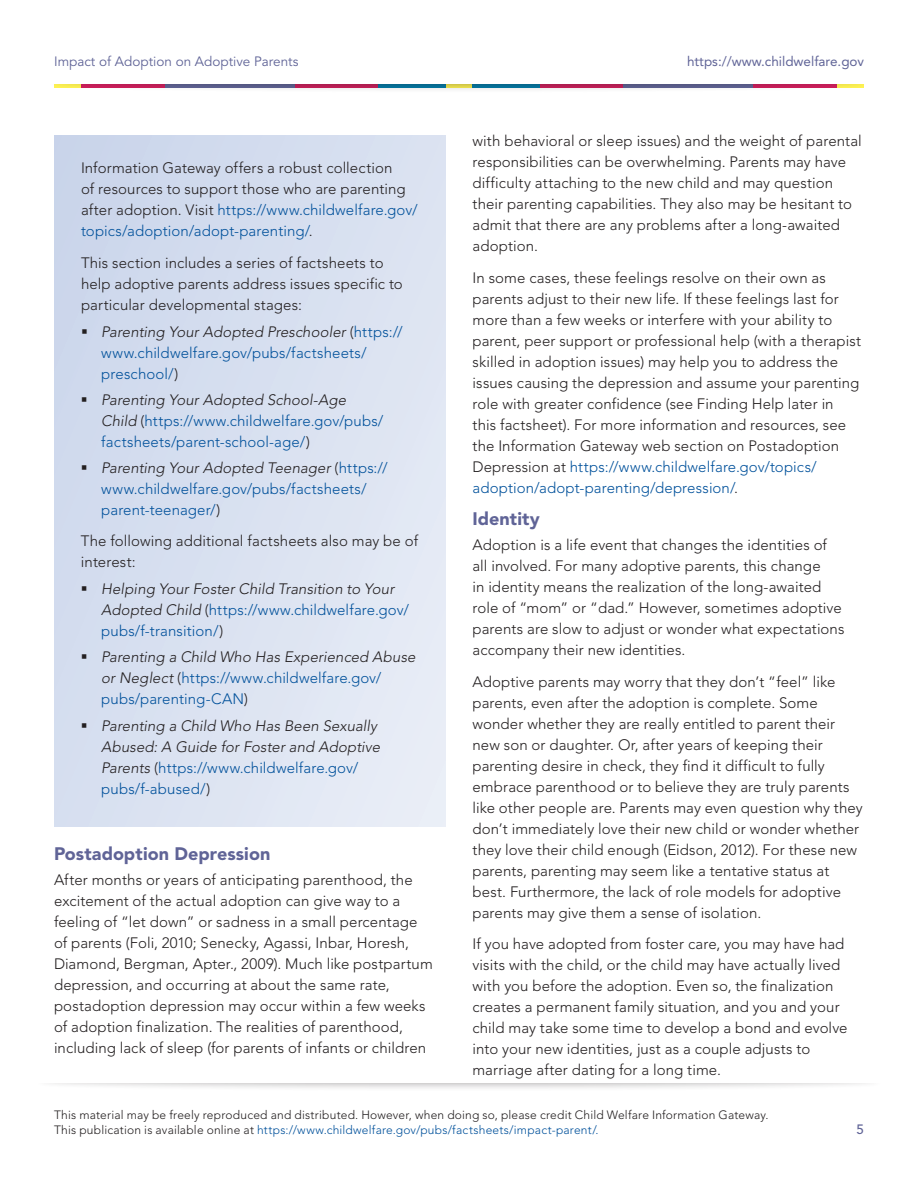
<style>
.page{position:relative;width:918px;height:1188px;background:#fff}
.page>*{position:absolute;margin:0;border:0;box-sizing:border-box;transform-origin:0 0}
.t1{font:900 18px "Avenir";color:#606497}
.t2{font:300 15px/21px "Avenir";letter-spacing:.005em;color:#231f20}
.t3{font:300 15px/21px "Avenir";letter-spacing:.01em;color:#01519b}
.t4{font:italic 300 15px/21px "Avenir";letter-spacing:.005em;color:#231f20}
.t5{font:13.5px "Avenir";color:#606497}
.t6{font:13.5px "Avenir";color:#606497}
.t7{font:500 13.5px "Avenir";color:#606497}
.t8{font:300 12px/15px "Avenir";letter-spacing:.015em;color:#231f20}
.s1{color:#01519b}
.s2{font-style:italic;color:#231f20}
.s3{color:#231f20}
.s4{font-style:normal}
.s5{font-style:normal;color:#01519b}
</style>
<div class="page">
<div style="left:34px;top:1065px;width:850px;height:27px;background:#231f20;opacity:.4"></div>
<div style="left:0;top:1058px;width:918px;height:25px;background:#fff"></div>
<div style="left:47px;top:66px;width:824px;height:27px;background:#231f20;opacity:.4"></div>
<div style="left:38px;top:58px;width:842px;height:25px;background:#fff"></div>
<div style="left:54px;top:135px;width:392px;height:691px;background:linear-gradient(to right,#cfd9ed,#e3e9f4)"></div>
<svg style="left:82px;top:329px;width:5px;height:4px"></svg>
<svg style="left:82px;top:397px;width:5px;height:5px"></svg>
<svg style="left:82px;top:466px;width:5px;height:4px"></svg>
<svg style="left:82px;top:586px;width:5px;height:5px"></svg>
<svg style="left:82px;top:655px;width:5px;height:4px"></svg>
<svg style="left:82px;top:723px;width:5px;height:4px"></svg>
<p class="t5" style="left:54px;top:53px;width:246px">Impact of Adoption on Adoptive Parents</p>
<p class="t6" style="left:687px;top:53px;width:179px">https://www.childwelfare.gov</p>
<p class="t2" style="left:81px;top:158px;width:338px">Information Gateway offers a robust collection<br>of resources to support those who are parenting after adoption. Visit <span class="s1">https://www.childwelfare.gov/ topics/adoption/adopt-parenting/</span>.</p>
<p class="t2" style="left:81px;top:252px;width:323px">This section includes a series of factsheets to help adoptive parents address issues specific to particular developmental stages:</p>
<p class="t3" style="left:101px;top:321px;width:303px"><span class="s2">Parenting Your Adopted Preschooler</span> <span class="s3">(</span>https:// www.childwelfare.gov/pubs/factsheets/ preschool/<span class="s3">)</span></p>
<p class="t3" style="left:101px;top:389px;width:284px"><span class="s2">Parenting Your Adopted School-Age<br>Child</span> <span class="s3">(</span>https://www.childwelfare.gov/pubs/ factsheets/parent-school-age/<span class="s3">)</span></p>
<p class="t3" style="left:101px;top:458px;width:288px"><span class="s2">Parenting Your Adopted Teenager</span> <span class="s3">(</span>https:// www.childwelfare.gov/pubs/factsheets/ parent-teenager/<span class="s3">)</span></p>
<p class="t2" style="left:81px;top:530px;width:339px">The following additional factsheets also may be of interest:</p>
<p class="t4" style="left:101px;top:578px;width:309px">Helping Your Foster Child Transition to Your<br>Adopted Child <span class="s4">(</span><span class="s5">https://www.childwelfare.gov/ pubs/f-transition/</span><span class="s4">)</span></p>
<p class="t3" style="left:101px;top:647px;width:316px"><span class="s2">Parenting a Child Who Has Experienced Abuse or Neglect</span> <span class="s3">(</span>https://www.childwelfare.gov/ pubs/parenting-CAN<span class="s3">)</span></p>
<p class="t4" style="left:101px;top:715px;width:280px">Parenting a Child Who Has Been Sexually Abused: A Guide for Foster and Adoptive Parents <span class="s4">(</span><span class="s5">https://www.childwelfare.gov/ pubs/f-abused/</span><span class="s4">)</span></p>
<h3 class="t1" style="left:54px;top:843px;width:218px">Postadoption Depression</h3>
<p class="t2" style="left:54px;top:870px;width:380px">After months or years of anticipating parenthood, the excitement of the actual adoption can give way to a feeling of “let down” or sadness in a small percentage of parents (Foli, 2010; Senecky, Agassi, Inbar, Horesh, Diamond, Bergman, Apter., 2009). Much like postpartum depression, and occurring at about the same rate, postadoption depression may occur within a few weeks of adoption finalization. The realities of parenthood, including lack of sleep (for parents of infants or children</p>
<p class="t2" style="left:473px;top:131px;width:391px">with behavioral or sleep issues) and the weight of parental responsibilities can be overwhelming. Parents may have difficulty attaching to the new child and may question their parenting capabilities. They also may be hesitant to admit that there are any problems after a long-awaited adoption.</p>
<p class="t2" style="left:473px;top:267px;width:390px">In some cases, these feelings resolve on their own as parents adjust to their new life. If these feelings last for more than a few weeks or interfere with your ability to parent, peer support or professional help (with a therapist skilled in adoption issues) may help you to address the issues causing the depression and assume your parenting role with greater confidence (see Finding Help later in<br>this factsheet). For more information and resources, see the Information Gateway web section on Postadoption Depression at <span class="s1">https://www.childwelfare.gov/topics/ adoption/adopt-parenting/depression/</span>.</p>
<h3 class="t1" style="left:472px;top:508px;width:69px">Identity</h3>
<p class="t2" style="left:472px;top:535px;width:374px">Adoption is a life event that changes the identities of all involved. For many adoptive parents, this change<br>in identity means the realization of the long-awaited role of “mom” or “dad.” However, sometimes adoptive parents are slow to adjust or wonder what expectations accompany their new identities.</p>
<p class="t2" style="left:472px;top:671px;width:392px">Adoptive parents may worry that they don’t “feel” like parents, even after the adoption is complete. Some wonder whether they are really entitled to parent their new son or daughter. Or, after years of keeping their parenting desire in check, they find it difficult to fully embrace parenthood or to believe they are truly parents like other people are. Parents may even question why they don’t immediately love their new child or wonder whether they love their child enough (Eidson, 2012). For these new parents, parenting may seem like a tentative status at best. Furthermore, the lack of role models for adoptive parents may give them a sense of isolation.</p>
<p class="t2" style="left:472px;top:934px;width:377px">If you have adopted from foster care, you may have had visits with the child, or the child may have actually lived with you before the adoption. Even so, the finalization creates a permanent family situation, and you and your child may take some time to develop a bond and evolve into your new identities, just as a couple adjusts to marriage after dating for a long time.</p>
<p class="t8" style="left:54px;top:1107px;width:716px">This material may be freely reproduced and distributed. However, when doing so, please credit Child Welfare Information Gateway.<br>This publication is available online at <span class="s1">https://www.childwelfare.gov/pubs/factsheets/impact-parent/.</span></p>
<p class="t7" style="left:857px;top:1122px;width:9px">5</p>
</div>
